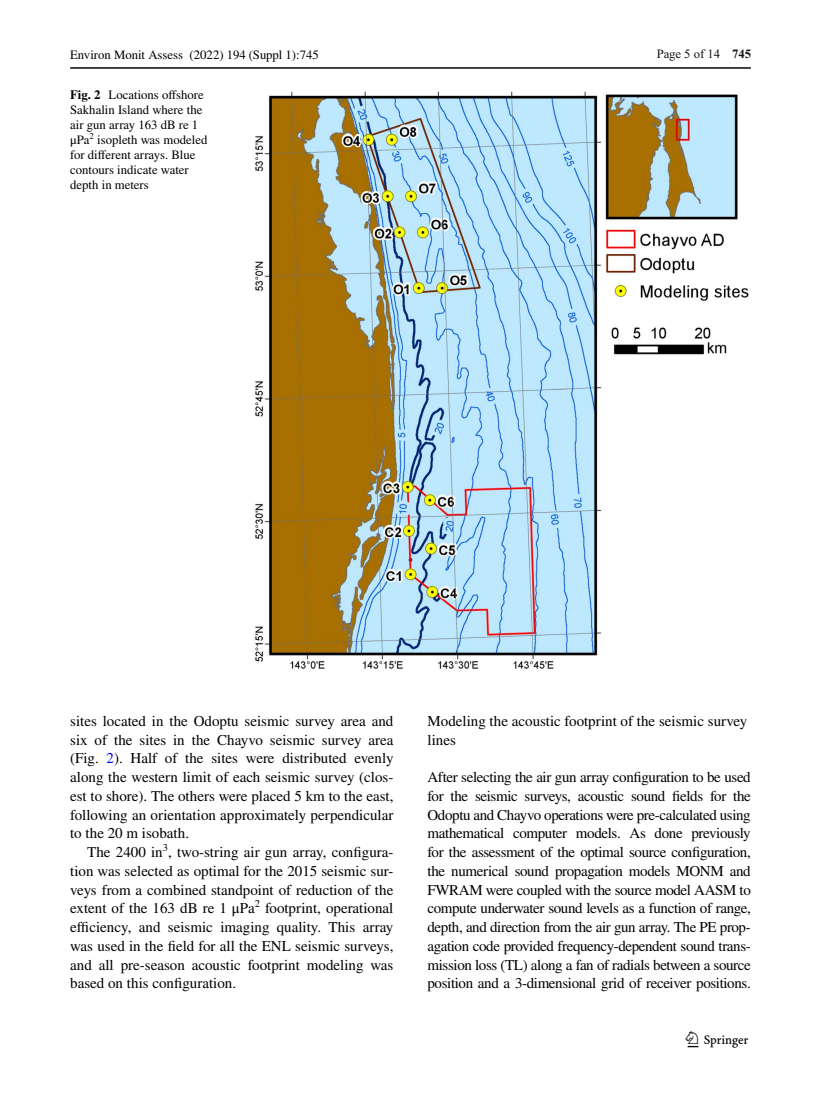
<style>
.page{position:relative;width:821px;height:1106px;background:#fff}
.page>*{position:absolute;margin:0;border:0;box-sizing:border-box;transform-origin:0 0}
.t1{font:22.5px "Springnew Regular 3";color:#000}
.t2{font:15px/18.8px "STIX Regular 2";color:#000;text-align:justify}
.t3{font:12.75px/15px "STIX Regular 2";color:#000}
.t4{font:12.75px "STIX";color:#000}
.t5{font:12.75px "Adv TT3713 a 231";color:#131413}
.s1{font-family:"STIX";font-weight:700}
.s2{font-family:"Adv T Tb 8864 ccf.B"}
.s3{color:#00f}
</style>
<div class="page">
<hr style="left:70px;top:67px;width:680px;height:2px;background:#000">
<img style="left:255px;top:91px;width:494px;height:578px">
<p class="t4" style="left:70px;top:46px;width:250px">Environ Monit Assess ( 2022) 194 (Suppl 1):745</p>
<p class="t3" style="left:70px;top:88px;width:139px"><span class="s1">Fig. 2</span> Locations offshore<br>Sakhalin Island where the air gun array 163 dB re 1 μPa<sup>2</sup> isopleth was modeled for different arrays. Blue contours indicate water depth in meters</p>
<p class="t5" style="left:657px;top:49px;width:96px">Page 5 of 14 <span class="s2">745</span></p>
<p class="t2" style="left:70px;top:712px;width:325px">sites located in the Odoptu seismic survey area and six of the sites in the Chayvo seismic survey area (Fig. <span class="s3">2</span>). Half of the sites were distributed evenly along the western limit of each seismic survey (clos&shy;est to shore). The others were placed 5 km to the east, following an orientation approximately perpendicular to the 20 m isobath.</p>
<p class="t2" style="left:70px;top:843px;width:325px;text-indent:17px">The 2400 in<sup>3</sup>, two-string air gun array, configura&shy;tion was selected as optimal for the 2015 seismic sur&shy;veys from a combined standpoint of reduction of the extent of the 163 dB re 1 μPa<sup>2</sup> footprint, operational efficiency, and seismic imaging quality. This array was used in the field for all the ENL seismic surveys, and all pre-season acoustic footprint modeling was based on this configuration.</p>
<p class="t2" style="left:427px;top:712px;width:321px">Modeling the acoustic footprint of the seismic survey lines</p>
<p class="t2" style="left:427px;top:768px;width:325px">After selecting the air gun array configuration to be used for the seismic surveys, acoustic sound fields for the Odoptu and Chayvo operations were pre-calculated using mathematical computer models. As done previously for the assessment of the optimal source configuration, the numerical sound propagation models MONM and FWRAM were coupled with the source model AASM to compute underwater sound levels as a function of range, depth, and direction from the air gun array. The PE prop&shy;agation code provided frequency-dependent sound trans&shy;mission loss (TL) along a fan of radials between a source position and a 3-dimensional grid of receiver positions.</p>
<h1 class="t1" style="left:687px;top:1031px;width:62px">1 3</h1>
</div>
